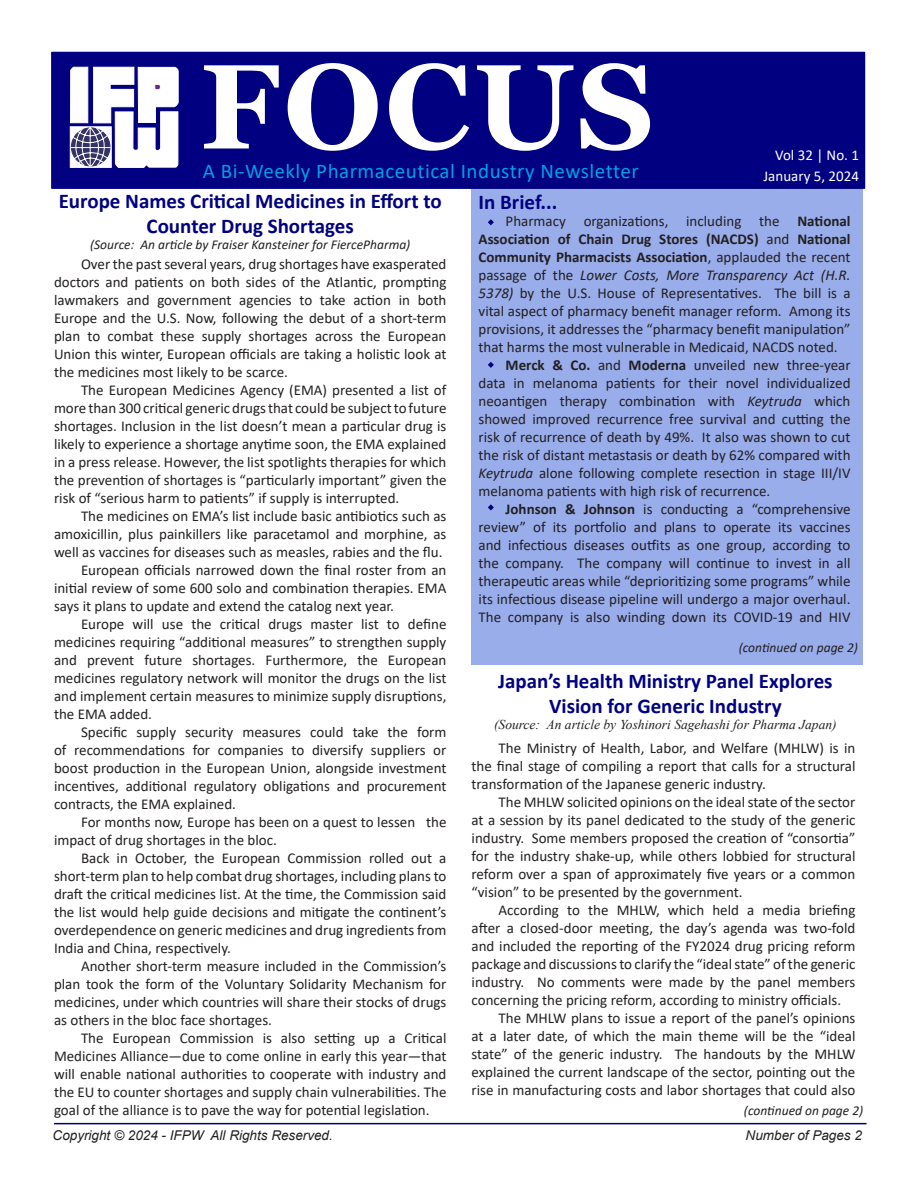
<style>
.page{position:relative;width:918px;height:1188px;background:#fff}
.page>*{position:absolute;margin:0;border:0;box-sizing:border-box;transform-origin:0 0}
.t1{font:700 120px "Georgia";letter-spacing:.025em;color:#fff}
.t2{font:700 21px/25.2px "Calibri";color:#000082;text-align:center}
.t3{font:21px "Calibri";letter-spacing:.025em;color:#00a1e3}
.t4{font:700 21px "Calibri";color:#000080}
.t5{font:15px/18px "Calibri";color:#231f20;text-align:justify}
.Source{font:15px "Calibri";color:#fff}
.t6{font:italic 13.5px "Calibri";color:#231f20}
.t7{font:italic 13.5px "Times New Roman";color:#231f20}
.t8{font:italic 13.5px "Arial";color:#231f20}
.s1{font-weight:700}
.s2{font-style:italic}
</style>
<div class="page">
<div style="left:472px;top:176px;width:391px;height:489px;background:#99adeb"></div>
<div style="left:51px;top:52px;width:814px;height:137px;background:#000080;border:2px solid #000080"></div>
<svg style="left:488px;top:362px;width:6px;height:6px"></svg>
<svg style="left:488px;top:219px;width:6px;height:7px"></svg>
<svg style="left:488px;top:504px;width:6px;height:7px"></svg>
<hr style="left:54px;top:1123px;width:813px;height:1px;background:#000080">
<svg style="left:70px;top:67px;width:109px;height:101px;background:#cacae0"></svg>
<p class="t1" style="left:200px;top:30px;width:456px">FOCUS</p>
<p class="t3" style="left:203px;top:156px;width:437px">A Bi-Weekly Pharmaceutical Industry Newsletter</p>
<p class="Source" style="left:763px;top:166px;width:97px">January 5, 2024</p>
<p class="Source" style="left:775px;top:145px;width:85px">Vol 32 | No. 1</p>
<p class="t2" style="left:59px;top:188px;width:385px">Europe Names Critical Medicines in Effort to<br>Counter Drug Shortages</p>
<p class="t6" style="left:90px;top:236px;width:322px">(Source: An article by Fraiser Kansteiner for FiercePharma)</p>
<p class="t5" style="left:54px;top:254px;width:394px;text-indent:27px">Over the past several years, drug shortages have exasperated doctors and patients on both sides of the Atlantic, prompting lawmakers and government agencies to take action in both Europe and the U.S. Now, following the debut of a short-term plan to combat these supply shortages across the European Union this winter, European officials are taking a holistic look at the medicines most likely to be scarce.</p>
<p class="t5" style="left:54px;top:380px;width:394px;text-indent:27px">The European Medicines Agency (EMA) presented a list of more than 300 critical generic drugs that could be subject to future shortages. Inclusion in the list doesn’t mean a particular drug is likely to experience a shortage anytime soon, the EMA explained in a press release. However, the list spotlights therapies for which the prevention of shortages is “particularly important” given the risk of “serious harm to patients” if supply is interrupted.</p>
<p class="t5" style="left:54px;top:506px;width:394px;text-indent:27px">The medicines on EMA’s list include basic antibiotics such as amoxicillin, plus painkillers like paracetamol and morphine, as well as vaccines for diseases such as measles, rabies and the flu.</p>
<p class="t5" style="left:54px;top:560px;width:394px;text-indent:27px">European officials narrowed down the final roster from an initial review of some 600 solo and combination therapies. EMA says it plans to update and extend the catalog next year.</p>
<p class="t5" style="left:54px;top:614px;width:394px;text-indent:27px">Europe will use the critical drugs master list to define medicines requiring “additional measures” to strengthen supply and prevent future shortages. Furthermore, the European medicines regulatory network will monitor the drugs on the list and implement certain measures to minimize supply disruptions, the EMA added.</p>
<p class="t5" style="left:54px;top:722px;width:394px;text-indent:27px">Specific supply security measures could take the form of recommendations for companies to diversify suppliers or boost production in the European Union, alongside investment incentives, additional regulatory obligations and procurement contracts, the EMA explained.</p>
<p class="t5" style="left:54px;top:812px;width:394px;text-indent:27px">For months now, Europe has been on a quest to lessen the impact of drug shortages in the bloc.</p>
<p class="t5" style="left:54px;top:848px;width:394px;text-indent:27px">Back in October, the European Commission rolled out a short-term plan to help combat drug shortages, including plans to draft the critical medicines list. At the time, the Commission said the list would help guide decisions and mitigate the continent’s overdependence on generic medicines and drug ingredients from India and China, respectively.</p>
<p class="t5" style="left:54px;top:956px;width:394px;text-indent:27px">Another short-term measure included in the Commission’s plan took the form of the Voluntary Solidarity Mechanism for medicines, under which countries will share their stocks of drugs as others in the bloc face shortages.</p>
<p class="t5" style="left:54px;top:1028px;width:394px;text-indent:27px">The European Commission is also setting up a Critical Medicines Alliance—due to come online in early this year—that will enable national authorities to cooperate with industry and the EU to counter shortages and supply chain vulnerabilities. The goal of the alliance is to pave the way for potential legislation.</p>
<p class="t4" style="left:479px;top:187px;width:80px">In Brief...</p>
<p class="t5" style="left:479px;top:211px;width:373px;text-indent:27px">Pharmacy organizations, including the <span class="s1">National Association of Chain Drug Stores (NACDS)</span> and <span class="s1">National Community Pharmacists Association</span>, applauded the recent passage of the <span class="s2">Lower Costs, More Transparency Act (H.R.<br>5378)</span> by the U.S. House of Representatives. The bill is a vital aspect of pharmacy benefit manager reform. Among its provisions, it addresses the “pharmacy benefit manipulation” that harms the most vulnerable in Medicaid, NACDS noted.</p>
<p class="t5" style="left:479px;top:355px;width:373px;text-indent:27px"><span class="s1">Merck &amp; Co.</span> and <span class="s1">Moderna</span> unveiled new three-year data in melanoma patients for their novel individualized neoantigen therapy combination with <span class="s2">Keytruda</span> which showed improved recurrence free survival and cutting the risk of recurrence of death by 49%. It also was shown to cut the risk of distant metastasis or death by 62% compared with <span class="s2">Keytruda</span> alone following complete resection in stage III/IV melanoma patients with high risk of recurrence.</p>
<p class="t5" style="left:479px;top:499px;width:373px;text-indent:27px"><span class="s1">Johnson &amp; Johnson</span> is conducting a “comprehensive review” of its portfolio and plans to operate its vaccines and infectious diseases outfits as one group, according to the company. The company will continue to invest in all therapeutic areas while “deprioritizing some programs” while its infectious disease pipeline will undergo a major overhaul.<br>The company is also winding down its COVID-19 and HIV</p>
<p class="t6" style="left:739px;top:638px;width:121px">(continued on page 2)</p>
<p class="t2" style="left:498px;top:668px;width:336px">Japan’s Health Ministry Panel Explores<br>Vision for Generic Industry</p>
<p class="t7" style="left:494px;top:716px;width:344px">(Source: An article by Yoshinori Sagehashi for Pharma Japan)</p>
<p class="t5" style="left:472px;top:739px;width:385px;text-indent:27px">The Ministry of Health, Labor, and Welfare (MHLW) is in the final stage of compiling a report that calls for a structural transformation of the Japanese generic industry.</p>
<p class="t5" style="left:472px;top:793px;width:385px;text-indent:27px">The MHLW solicited opinions on the ideal state of the sector at a session by its panel dedicated to the study of the generic industry. Some members proposed the creation of “consortia” for the industry shake-up, while others lobbied for structural reform over a span of approximately five years or a common “vision” to be presented by the government.</p>
<p class="t5" style="left:472px;top:901px;width:385px;text-indent:27px">According to the MHLW, which held a media briefing after a closed-door meeting, the day’s agenda was two-fold and included the reporting of the FY2024 drug pricing reform package and discussions to clarify the “ideal state” of the generic industry. No comments were made by the panel members concerning the pricing reform, according to ministry officials.</p>
<p class="t5" style="left:472px;top:1009px;width:385px;text-indent:27px">The MHLW plans to issue a report of the panel’s opinions at a later date, of which the main theme will be the “ideal state” of the generic industry. The handouts by the MHLW explained the current landscape of the sector, pointing out the rise in manufacturing costs and labor shortages that could also</p>
<p class="t6" style="left:744px;top:1101px;width:121px">(continued on page 2)</p>
<p class="t8" style="left:53px;top:1126px;width:282px">Copyright © 2024 - IFPW All Rights Reserved.</p>
<p class="t8" style="left:746px;top:1126px;width:118px">Number of Pages 2</p>
</div>
